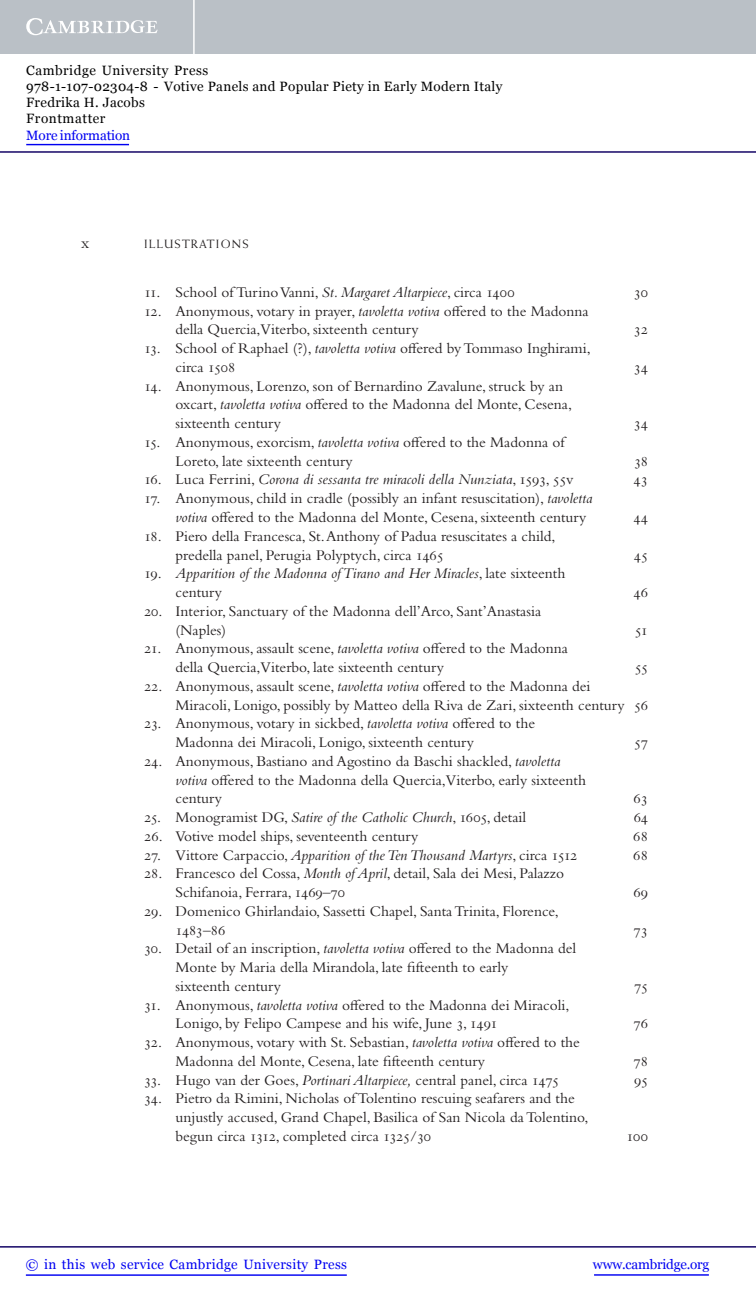
<style>
.page{position:relative;width:756px;height:1298px;background:#fff}
.page>*{position:absolute;margin:0;border:0;box-sizing:border-box;transform-origin:0 0}
.t1{font:16.5px "Bembo Std";color:#231f20}
.t2{font:15.3px/18.8px "Bembo Std";color:#231f20}
.t3{font:italic 15.3px/18.8px "Bembo Std";color:#231f20}
.t4{font:15.3px "Bembo Std";letter-spacing:-.03em;color:#231f20}
.t5{font:13.5px/16.2px "Georgia";letter-spacing:.025em;color:#000}
.t6{font:13.5px "Georgia";letter-spacing:.025em;color:#0000f1}
.t7{font:13.5px "Georgia";letter-spacing:-.015em;color:#0000f1}
.t8{font:13.5px "Georgia";letter-spacing:-.01em;color:#0000f1}
.t9{font:12px "Weiss Std";letter-spacing:.1em;color:#231f20}
.s1{font-style:italic}
.s2{font-style:normal}
</style>
<div class="page">
<div style="left:0;top:0;width:756px;height:54px;background:#bac0c6"></div>
<svg style="left:26px;top:18px;width:132px;height:17px"></svg>
<hr style="left:193px;top:0;width:2px;height:54px;background:#fff">
<hr style="left:0;top:151px;width:756px;height:2px;background:#150666">
<hr style="left:594px;top:1274px;width:115px;height:1px;background:#0000f1">
<hr style="left:0;top:1246px;width:756px;height:1px;background:#150666">
<hr style="left:26px;top:1274px;width:321px;height:1px;background:#0000f1">
<hr style="left:26px;top:144px;width:103px;height:1px;background:#0000f1">
<p class="t5" style="left:26px;top:62px;width:478px">Cambridge University Press<br>978-1-107-02304-8 - Votive Panels and Popular Piety in Early Modern Italy Fredrika H. Jacobs<br>Frontmatter</p>
<p class="t8" style="left:26px;top:127px;width:105px">More information</p>
<p class="t1" style="left:81px;top:237px;width:10px">x</p>
<p class="t9" style="left:144px;top:239px;width:106px">ILLUSTRATIONS</p>
<p class="t2" style="left:144px;top:284px;width:372px">11. School of Turino Vanni, <span class="s1">St. Margaret Altarpiece</span> , circa 1400</p>
<p class="t2" style="left:634px;top:284px;width:16px">30</p>
<p class="t2" style="left:176px;top:303px;width:415px;text-indent:-32px">12. Anonymous, votary in prayer, <span class="s1">tavoletta votiva</span> offered to the Madonna della Quercia,Viterbo, sixteenth century</p>
<p class="t2" style="left:634px;top:322px;width:16px">32</p>
<p class="t2" style="left:176px;top:340px;width:417px;text-indent:-32px">13. School of Raphael (?), <span class="s1">tavoletta votiva</span> offered by Tommaso Inghirami, circa 1508</p>
<p class="t2" style="left:176px;top:378px;width:398px;text-indent:-32px">14. Anonymous, Lorenzo, son of Bernardino Zavalune, struck by an oxcart, <span class="s1">tavoletta votiva</span> offered to the Madonna del Monte, Cesena, sixteenth century</p>
<p class="t2" style="left:176px;top:434px;width:392px;text-indent:-32px">15. Anonymous, exorcism, <span class="s1">tavoletta votiva</span> offered to the Madonna of<br>Loreto, late sixteenth century</p>
<p class="t2" style="left:634px;top:359px;width:16px">34</p>
<p class="t2" style="left:634px;top:415px;width:16px">34</p>
<p class="t2" style="left:634px;top:453px;width:15px">38</p>
<p class="t3" style="left:144px;top:472px;width:431px"><span class="s2">16. Luca Ferrini,</span> Corona di sessanta tre miracoli della Nunziata<span class="s2">, 1593, 55v</span></p>
<p class="t2" style="left:634px;top:472px;width:16px">43</p>
<p class="t2" style="left:176px;top:490px;width:418px;text-indent:-32px">17. Anonymous, child in cradle (possibly an infant resuscitation), <span class="s1">tavoletta votiva</span> offered to the Madonna del Monte, Cesena, sixteenth century</p>
<p class="t2" style="left:633px;top:509px;width:16px">44</p>
<p class="t2" style="left:176px;top:528px;width:382px;text-indent:-32px">18. Piero della Francesca, St. Anthony of Padua resuscitates a child, predella panel, Perugia Polyptych, circa 1465</p>
<p class="t3" style="left:176px;top:565px;width:391px;text-indent:-32px"><span class="s2">19.</span> Apparition of the Madonna of Tirano and Her Miracles <span class="s2">, late sixteenth century</span></p>
<p class="t2" style="left:176px;top:603px;width:367px;text-indent:-32px">20. Interior, Sanctuary of the Madonna dell’Arco, Sant’Anastasia (Naples)</p>
<p class="t2" style="left:634px;top:547px;width:16px">45</p>
<p class="t2" style="left:634px;top:584px;width:16px">46</p>
<p class="t2" style="left:635px;top:622px;width:15px">51</p>
<p class="t2" style="left:176px;top:640px;width:394px;text-indent:-32px">21. Anonymous, assault scene, <span class="s1">tavoletta votiva</span> offered to the Madonna della Quercia,Viterbo, late sixteenth century</p>
<p class="t2" style="left:634px;top:659px;width:15px">55</p>
<p class="t2" style="left:176px;top:678px;width:474px;text-indent:-32px">22. Anonymous, assault scene, <span class="s1">tavoletta votiva</span> offered to the Madonna dei<br>Miracoli, Lonigo, possibly by Matteo della Riva de Zari, sixteenth century 56</p>
<p class="t2" style="left:176px;top:715px;width:361px;text-indent:-32px">23. Anonymous, votary in sickbed, <span class="s1">tavoletta votiva</span> offered to the<br>Madonna dei Miracoli, Lonigo, sixteenth century</p>
<p class="t2" style="left:634px;top:734px;width:16px">57</p>
<p class="t2" style="left:176px;top:753px;width:412px;text-indent:-32px">24. Anonymous, Bastiano and Agostino da Baschi shackled, <span class="s1">tavoletta votiva</span> offered to the Madonna della Quercia,Viterbo, early sixteenth century</p>
<p class="t2" style="left:634px;top:790px;width:16px">63</p>
<p class="t2" style="left:144px;top:809px;width:384px">25. Monogramist DG, <span class="s1">Satire of the Catholic Church</span> , 1605, detail</p>
<p class="t2" style="left:634px;top:809px;width:16px">64</p>
<p class="t2" style="left:144px;top:828px;width:276px">26. Votive model ships, seventeenth century</p>
<p class="t2" style="left:633px;top:828px;width:16px">68</p>
<p class="t3" style="left:144px;top:847px;width:435px"><span class="s2">27. Vittore Carpaccio,</span> Apparition of the Ten Thousand Martyrs <span class="s2">, circa 1512</span></p>
<p class="t2" style="left:633px;top:847px;width:16px">68</p>
<p class="t2" style="left:176px;top:865px;width:390px;text-indent:-32px">28. Francesco del Cossa, <span class="s1">Month of April</span> , detail, Sala dei Mesi, Palazzo<br>Schifanoia, Ferrara, 1469–70</p>
<p class="t2" style="left:634px;top:884px;width:16px">69</p>
<p class="t2" style="left:176px;top:903px;width:385px;text-indent:-32px">29. Domenico Ghirlandaio, Sassetti Chapel, Santa Trinita, Florence,<br>1483–86</p>
<p class="t2" style="left:176px;top:940px;width:402px;text-indent:-32px">30. Detail of an inscription, <span class="s1">tavoletta votiva</span> offered to the Madonna del<br>Monte by Maria della Mirandola, late fifteenth to early<br>sixteenth century</p>
<p class="t2" style="left:176px;top:997px;width:396px;text-indent:-32px">31. Anonymous, <span class="s1">tavoletta votiva</span> offered to the Madonna dei Miracoli,<br>Lonigo, by Felipo Campese and his wife, June 3, 1491</p>
<p class="t2" style="left:176px;top:1034px;width:406px;text-indent:-32px">32. Anonymous, votary with St. Sebastian, <span class="s1">tavoletta votiva</span> offered to the<br>Madonna del Monte, Cesena, late fifteenth century</p>
<p class="t2" style="left:634px;top:922px;width:16px">73</p>
<p class="t2" style="left:634px;top:978px;width:15px">75</p>
<p class="t2" style="left:634px;top:1015px;width:16px">76</p>
<p class="t2" style="left:634px;top:1053px;width:16px">78</p>
<p class="t4" style="left:144px;top:1074px;width:417px">33. Hugo van der Goes, <span class="s1">Portinari Altarpiece,</span> central panel, circa 1475</p>
<p class="t2" style="left:634px;top:1072px;width:15px">95</p>
<p class="t2" style="left:176px;top:1090px;width:414px;text-indent:-32px">34. Pietro da Rimini, Nicholas of Tolentino rescuing seafarers and the unjustly accused, Grand Chapel, Basilica of San Nicola da Tolentino, begun circa 1312, completed circa 1325/30</p>
<p class="t2" style="left:627px;top:1128px;width:23px">100</p>
<p class="t6" style="left:26px;top:1256px;width:323px">© in this web service Cambridge University Press</p>
<p class="t7" style="left:593px;top:1256px;width:118px">www.cambridge.org</p>
</div>
